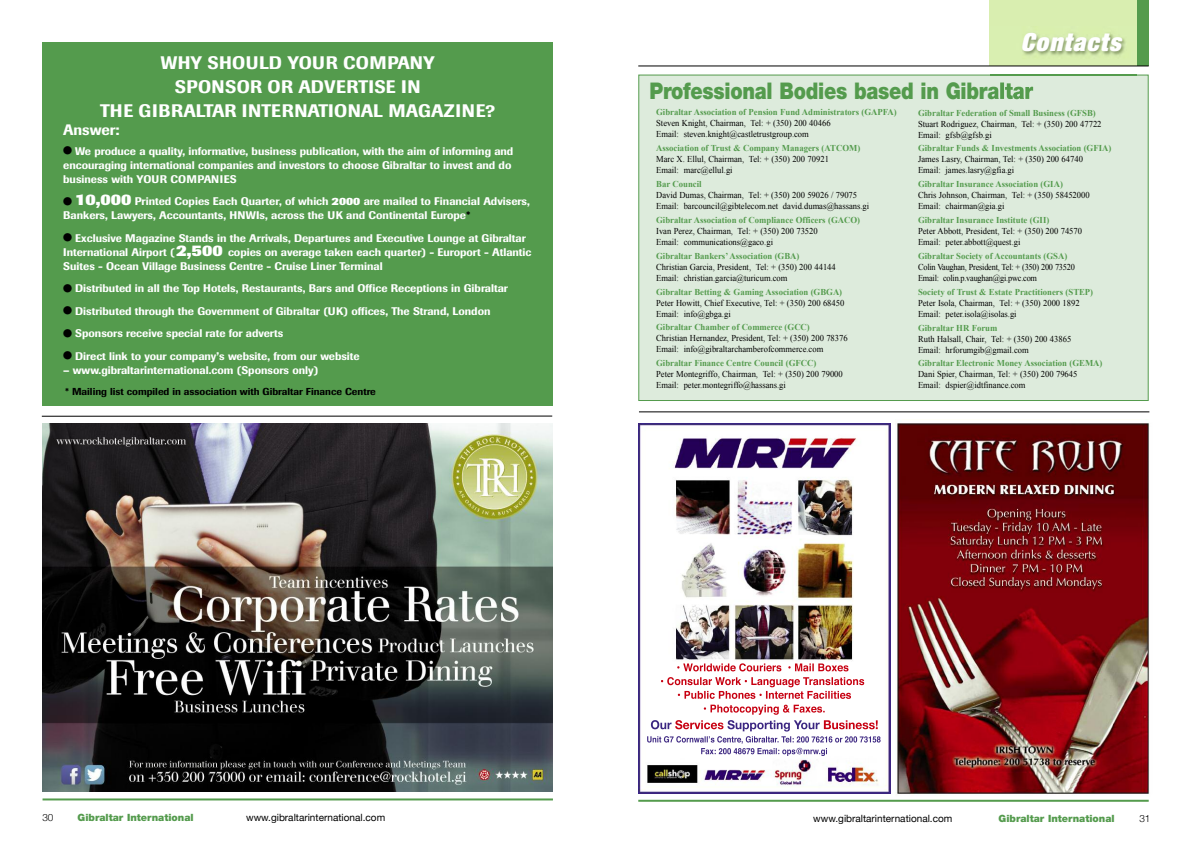
<style>
.page{position:relative;width:1191px;height:842px;background:#fff}
.page>*{position:absolute;margin:0;border:0;box-sizing:border-box;transform-origin:0 0}
.t1{font:italic 900 expanded 25px "Helvetica Neue";letter-spacing:.05em;color:#fff}
.t2{font:900 23px "Helvetica Neue";letter-spacing:-.015em;color:#549b4d;scale:.85 1}
.t3{font:500 18px/24px "Imago";letter-spacing:.02em;color:#fff;text-align:center}
.t4{font:500 15px "Imago";color:#fff}
.t5{font:500 11px/14px "Imago";color:#fff}
.t6{font:10px "Helvetica Neue";color:#000}
.t7{font:500 10px "Imago";color:#000}
.t8{font:900 10px "Helvetica Neue";color:#549b4d}
.t9{font:300 10px "Helvetica Neue";color:#000}
.t10{font:9px/11px "Times New Roman";color:#000;scale:.95 1}
.t11{font:700 9px "Times New Roman";color:#549b4d}
.t12{font:9px/11px "Times New Roman";letter-spacing:-.025em;color:#000;scale:.92 1}
.s1{font-family:"CI Gzapf";font-weight:400;font-size:9px;color:#000}
.s2{font-weight:800;font-size:16px}
.s3{font-weight:800}
.s4{color:#000}
</style>
<div class="page">
<img style="left:895px;top:423px;width:254px;height:377px">
<div style="left:633px;top:420px;width:259px;height:373px;background:linear-gradient(to right,#fff,#fff)"></div>
<img style="left:638px;top:424px;width:252px;height:369px">
<img style="left:677px;top:663px;width:75px;height:8px">
<img style="left:661px;top:677px;width:51px;height:8px">
<img style="left:843px;top:677px;width:21px;height:8px">
<img style="left:678px;top:691px;width:72px;height:8px">
<svg style="left:840px;top:693px;width:11px;height:6px"></svg>
<img style="left:704px;top:705px;width:57px;height:10px">
<img style="left:651px;top:720px;width:38px;height:9px">
<img style="left:855px;top:720px;width:22px;height:9px">
<img style="left:647px;top:736px;width:55px;height:6px">
<img style="left:770px;top:736px;width:48px;height:6px">
<img style="left:701px;top:748px;width:40px;height:6px">
<hr style="left:639px;top:411px;width:510px;height:1px;background:#000">
<hr style="left:638px;top:800px;width:510px;height:2px;background:#549b4d">
<div style="left:639px;top:76px;width:508px;height:324px;background:#ddebdc"></div>
<div style="left:989px;top:0;width:159px;height:65px;background:#d9eeb0"></div>
<div style="left:1136px;top:0;width:12px;height:66px;background:#549b4d"></div>
<img style="left:990px;top:33px;width:146px;height:67px">
<img style="left:990px;top:75px;width:146px;height:1px">
<hr style="left:638px;top:65px;width:510px;height:1px;background:#000">
<hr style="left:43px;top:798px;width:510px;height:2px;background:#549b4d">
<hr style="left:42px;top:416px;width:510px;height:1px;background:#000">
<img style="left:43px;top:423px;width:510px;height:369px">
<div style="left:43px;top:43px;width:510px;height:363px;background:#549b4d"></div>
<h3 class="t3" style="left:100px;top:52px;width:397px">WHY SHOULD YOUR COMPANY<br>SPONSOR OR ADVERTISE IN<br>THE GIBRALTAR INTERNATIONAL MAGAZINE?</h3>
<h3 class="t4" style="left:63px;top:124px;width:58px">Answer:</h3>
<p class="t5" style="left:63px;top:145px;width:451px"><span class="s1">l</span> We produce a quality, informative, business publication, with the aim of informing and encouraging international companies and investors to choose Gibraltar to invest and do business with YOUR COMPANIES</p>
<p class="t5" style="left:63px;top:195px;width:468px"><span class="s1">l</span> <span class="s2">10,000</span> Printed Copies Each Quarter, of which <span class="s3">2000</span> are mailed to Financial Advisers,<br>Bankers, Lawyers, Accountants, HNWIs, across the UK and Continental Europe<span class="s4">*</span></p>
<p class="t5" style="left:63px;top:232px;width:470px"><span class="s1">l</span> Exclusive Magazine Stands in the Arrivals, Departures and Executive Lounge at Gibraltar<br>International Airport ( <span class="s2">2,500</span> copies on average taken each quarter) - Europort - Atlantic<br>Suites - Ocean Village Business Centre - Cruise Liner Terminal</p>
<p class="t5" style="left:63px;top:278px;width:446px;line-height:22.5px"><span class="s1">l</span> Distributed in all the Top Hotels, Restaurants, Bars and Office Receptions in Gibraltar <span class="s1">l</span> Distributed through the Government of Gibraltar (UK) offices, The Strand, London<br><span class="s1">l</span> Sponsors receive special rate for adverts<br><span class="s1">l</span> Direct link to your company’s website, from our website</p>
<p class="t5" style="left:63px;top:364px;width:256px">– www.gibraltarinternational.com (Sponsors only)</p>
<p class="t7" style="left:65px;top:388px;width:312px">* Mailing list compiled in association with Gibraltar Finance Centre</p>
<h1 class="t1" style="left:1020px;top:33px;width:101px">Contacts</h1>
<h2 class="t2" style="left:649px;top:83px;width:452px">Professional Bodies based in Gibraltar</h2>
<p class="t11" style="left:918px;top:107px;width:179px">Gibraltar Federation of Small Business (GFSB)</p>
<p class="t10" style="left:918px;top:118px;width:195px">Stuart Rodriguez, Chairman, Tel: + (350) 200 47722<br>Email: gfsb@gfsb.gi</p>
<p class="t11" style="left:918px;top:143px;width:195px">Gibraltar Funds &amp; Investments Association (GFIA)</p>
<p class="t10" style="left:918px;top:154px;width:175px">James Lasry, Chairman, Tel: + (350) 200 64740<br>Email: james.lasry@gfia.gi</p>
<p class="t11" style="left:918px;top:179px;width:146px">Gibraltar Insurance Association (GIA)</p>
<p class="t10" style="left:918px;top:190px;width:182px">Chris Johnson, Chairman, Tel: + (350) 58452000<br>Email: chairman@gia.gi</p>
<p class="t11" style="left:918px;top:215px;width:133px">Gibraltar Insurance Institute (GII)</p>
<p class="t10" style="left:918px;top:225px;width:174px">Peter Abbott, President, Tel: + (350) 200 74570<br>Email: peter.abbott@quest.gi</p>
<p class="t11" style="left:918px;top:251px;width:151px">Gibraltar Society of Accountants (GSA)</p>
<p class="t12" style="left:918px;top:261px;width:172px">Colin Vaughan, President, Tel: + (350) 200 73520<br>Email: colin.p.vaughan@gi.pwc.com</p>
<p class="t11" style="left:918px;top:287px;width:177px">Society of Trust &amp; Estate Practitioners (STEP)</p>
<p class="t10" style="left:918px;top:297px;width:172px">Peter Isola, Chairman, Tel: + (350) 2000 1892<br>Email: peter.isola@isolas.gi</p>
<p class="t11" style="left:918px;top:322px;width:81px">Gibraltar HR Forum</p>
<p class="t10" style="left:918px;top:333px;width:163px">Ruth Halsall, Chair, Tel: + (350) 200 43865<br>Email: hrforumgib@gmail.com</p>
<p class="t11" style="left:918px;top:358px;width:186px">Gibraltar Electronic Money Association (GEMA)</p>
<p class="t10" style="left:918px;top:369px;width:169px">Dani Spier, Chairman, Tel: + (350) 200 79645<br>Email: dspier@idtfinance.com</p>
<p class="t11" style="left:656px;top:107px;width:242px">Gibraltar Association of Pension Fund Administrators (GAPFA)</p>
<p class="t10" style="left:656px;top:118px;width:185px">Steven Knight, Chairman, Tel: + (350) 200 40466<br>Email: steven.knight@castletrustgroup.com</p>
<p class="t11" style="left:656px;top:143px;width:206px">Association of Trust &amp; Company Managers (ATCOM)</p>
<p class="t10" style="left:656px;top:154px;width:183px">Marc X. Ellul, Chairman, Tel: + (350) 200 70921<br>Email: marc@ellul.gi</p>
<p class="t11" style="left:656px;top:179px;width:47px">Bar Council</p>
<p class="t10" style="left:656px;top:190px;width:226px">David Dumas, Chairman, Tel: + (350) 200 59026 / 79075<br>Email: barcouncil@gibtelecom.net david.dumas@hassans.gi</p>
<p class="t11" style="left:656px;top:215px;width:205px">Gibraltar Association of Compliance Officers (GACO)</p>
<p class="t10" style="left:656px;top:225px;width:172px">Ivan Perez, Chairman, Tel: + (350) 200 73520<br>Email: communications@gaco.gi</p>
<p class="t11" style="left:656px;top:251px;width:145px">Gibraltar Bankers’ Association (GBA)</p>
<p class="t10" style="left:656px;top:261px;width:191px">Christian Garcia, President, Tel: + (350) 200 44144<br>Email: christian.garcia@turicum.com</p>
<p class="t11" style="left:656px;top:287px;width:187px">Gibraltar Betting &amp; Gaming Association (GBGA)</p>
<p class="t10" style="left:656px;top:297px;width:200px">Peter Howitt, Chief Executive, Tel: + (350) 200 68450<br>Email: info@gbga.gi</p>
<p class="t11" style="left:656px;top:322px;width:155px">Gibraltar Chamber of Commerce (GCC)</p>
<p class="t10" style="left:656px;top:333px;width:203px">Christian Hernandez, President, Tel: + (350) 200 78376<br>Email: info@gibraltarchamberofcommerce.com</p>
<p class="t11" style="left:656px;top:358px;width:162px">Gibraltar Finance Centre Council (GFCC)</p>
<p class="t10" style="left:656px;top:369px;width:198px">Peter Montegriffo, Chairman, Tel: + (350) 200 79000<br>Email: peter.montegriffo@hassans.gi</p>
<p class="t9" style="left:43px;top:811px;width:12px">30</p>
<p class="t8" style="left:78px;top:814px;width:118px">Gibraltar International</p>
<p class="t6" style="left:246px;top:812px;width:141px">www.gibraltarinternational.com</p>
<p class="t6" style="left:813px;top:812px;width:141px">www.gibraltarinternational.com</p>
<p class="t8" style="left:998px;top:815px;width:118px">Gibraltar International</p>
<p class="t9" style="left:1139px;top:812px;width:12px">31</p>
</div>
